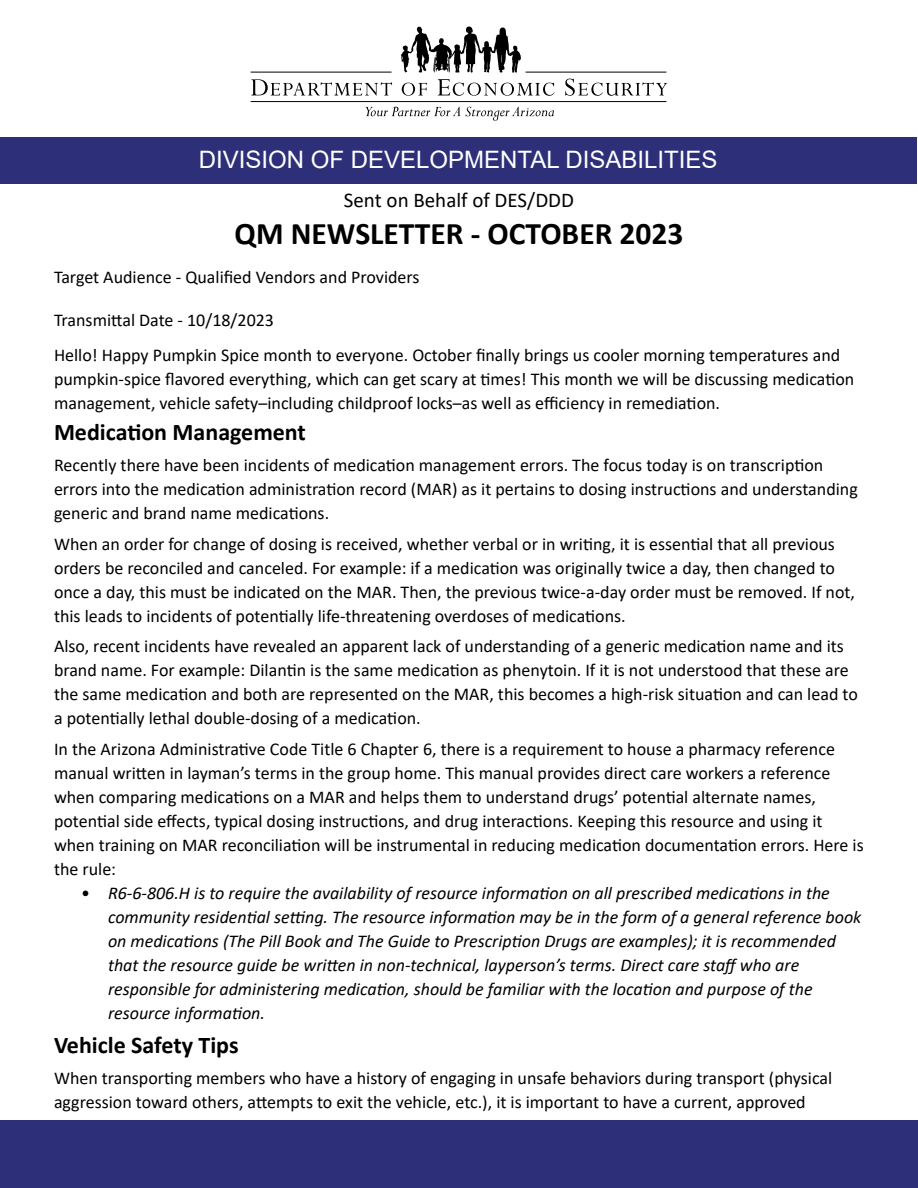
<style>
.page{position:relative;width:918px;height:1188px;background:#fff}
.page>*{position:absolute;margin:0;border:0;box-sizing:border-box;transform-origin:0 0}
.t1{font:700 31.5px "Calibri";color:#000}
.t2{font:700 24px "Calibri";color:#000}
.t3{font:24px "Arial";color:#fff}
.t4{font:21px "Calibri";color:#000}
.t5{font:18px/24px "Calibri";color:#000}
.t6{font:italic 18px/24px "Calibri";color:#000}
.s1{font-style:normal}
</style>
<div class="page">
<div style="left:0;top:1120px;width:918px;height:68px;background:#2d3079"></div>
<div style="left:1px;top:138px;width:916px;height:46px;background:#2d3079"></div>
<svg style="left:251px;top:79px;width:141px;height:16px"></svg>
<svg style="left:366px;top:107px;width:188px;height:14px"></svg>
<svg style="left:401px;top:27px;width:120px;height:46px"></svg>
<svg style="left:402px;top:83px;width:25px;height:13px"></svg>
<svg style="left:438px;top:79px;width:116px;height:17px"></svg>
<svg style="left:565px;top:79px;width:102px;height:17px"></svg>
<hr style="left:251px;top:72px;width:141px;height:1px;background:#000">
<hr style="left:526px;top:72px;width:140px;height:1px;background:#000">
<hr style="left:251px;top:101px;width:415px;height:1px;background:#000">
<h2 class="t3" style="left:199px;top:143px;width:520px">DIVISION OF DEVELOPMENTAL DISABILITIES</h2>
<p class="t4" style="left:344px;top:185px;width:232px">Sent on Behalf of DES/DDD</p>
<h1 class="t1" style="left:235px;top:212px;width:450px">QM NEWSLETTER - OCTOBER 2023</h1>
<p class="t5" style="left:54px;top:264px;width:367px">Target Audience - Qualified Vendors and Providers</p>
<p class="t5" style="left:54px;top:302px;width:788px;line-height:35.5px">Transmittal Date - 10/18/2023<br>Hello! Happy Pumpkin Spice month to everyone. October finally brings us cooler morning temperatures and</p>
<p class="t5" style="left:54px;top:367px;width:802px">pumpkin-spice flavored everything, which can get scary at times! This month we will be discussing medication management, vehicle safety–including childproof locks–as well as efficiency in remediation.</p>
<h2 class="t2" style="left:54px;top:415px;width:253px">Medication Management</h2>
<p class="t5" style="left:54px;top:452px;width:805px">Recently there have been incidents of medication management errors. The focus today is on transcription errors into the medication administration record (MAR) as it pertains to dosing instructions and understanding generic and brand name medications.</p>
<p class="t5" style="left:54px;top:531px;width:803px">When an order for change of dosing is received, whether verbal or in writing, it is essential that all previous orders be reconciled and canceled. For example: if a medication was originally twice a day, then changed to once a day, this must be indicated on the MAR. Then, the previous twice-a-day order must be removed. If not, this leads to incidents of potentially life-threatening overdoses of medications.</p>
<p class="t5" style="left:54px;top:634px;width:805px">Also, recent incidents have revealed an apparent lack of understanding of a generic medication name and its brand name. For example: Dilantin is the same medication as phenytoin. If it is not understood that these are the same medication and both are represented on the MAR, this becomes a high-risk situation and can lead to a potentially lethal double-dosing of a medication.</p>
<p class="t5" style="left:54px;top:737px;width:811px">In the Arizona Administrative Code Title 6 Chapter 6, there is a requirement to house a pharmacy reference manual written in layman’s terms in the group home. This manual provides direct care workers a reference when comparing medications on a MAR and helps them to understand drugs’ potential alternate names, potential side effects, typical dosing instructions, and drug interactions. Keeping this resource and using it when training on MAR reconciliation will be instrumental in reducing medication documentation errors. Here is the rule:</p>
<p class="t6" style="left:108px;top:880px;width:755px;text-indent:-27px"><span class="s1">•</span> R6-6-806.H is to require the availability of resource information on all prescribed medications in the community residential setting. The resource information may be in the form of a general reference book on medications (The Pill Book and The Guide to Prescription Drugs are examples); it is recommended that the resource guide be written in non-technical, layperson’s terms. Direct care staff who are responsible for administering medication, should be familiar with the location and purpose of the resource information.</p>
<h2 class="t2" style="left:54px;top:1028px;width:186px">Vehicle Safety Tips</h2>
<p class="t5" style="left:54px;top:1066px;width:780px">When transporting members who have a history of engaging in unsafe behaviors during transport (physical aggression toward others, attempts to exit the vehicle, etc.), it is important to have a current, approved</p>
</div>
